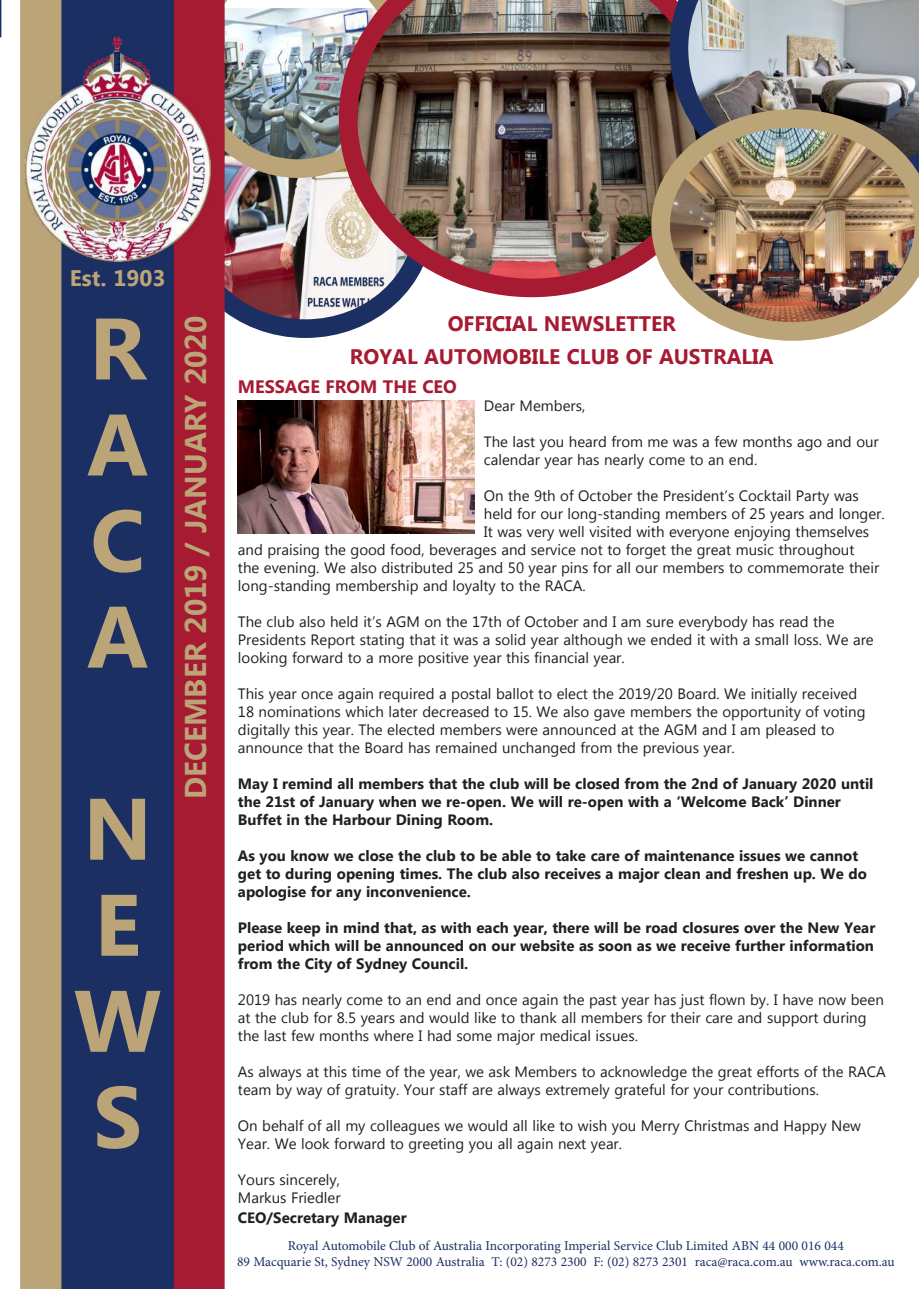
<style>
.page{position:relative;width:919px;height:1289px;background:#fff}
.page>*{position:absolute;margin:0;border:0;box-sizing:border-box;transform-origin:0 0}
.t1{font:700 87px/96px "Myanmar Text";color:#bba477;text-align:justify}
.t2{font:700 30px "Myanmar Text";color:#bba477}
.t3{font:700 22.5px "Myanmar Text";color:#bba477}
.t4{font:700 21px/33px "Myanmar Text";color:#a61a32;text-align:center}
.t5{font:700 18px "Myanmar Text";color:#a61a32}
.t6{font:15px/18px "Myanmar Text";color:#231f20}
.t7{font:700 15px/18px "Myanmar Text";color:#231f20}
.t8{font:13.5px/16.2px "Minion Pro";color:#1b2f62;text-align:center}
</style>
<div class="page">
<img style="left:225px;top:178px;width:178px;height:150px">
<div style="left:178px;top:105px;width:255px;height:233px;border:19px solid #1b2f62;border-radius:50%"></div>
<img style="left:225px;top:0;width:114px;height:178px">
<div style="left:174px;top:0;width:51px;height:1288px;background:#a61a32"></div>
<div style="left:20px;top:0;width:41px;height:1288px;background:#bba477"></div>
<div style="left:61px;top:0;width:113px;height:1288px;background:#1b2f62"></div>
<img style="left:339px;top:0;width:330px;height:297px">
<img style="left:669px;top:0;width:249px;height:109px">
<img style="left:651px;top:109px;width:267px;height:232px">
<svg style="left:0;top:0;width:1px;height:37px"></svg>
<img style="left:26px;top:37px;width:184px;height:224px">
<img style="left:238px;top:400px;width:236px;height:133px">
<h3 class="t3" style="left:70px;top:265px;width:97px">Est. 1903</h3>
<h1 class="t1" style="left:87px;top:301px;width:63px">R A C A</h1>
<h1 class="t1" style="left:74px;top:781px;width:89px;text-align:left">N<br>E<br>W<br>S</h1>
<h2 class="t2" style="left:178px;top:799px;width:484px;rotate:-90deg">DECEMBER 2019 / JANUARY 2020</h2>
<h3 class="t4" style="left:350px;top:307px;width:425px">OFFICIAL NEWSLETTER<br>ROYAL AUTOMOBILE CLUB OF AUSTRALIA</h3>
<p class="t5" style="left:238px;top:376px;width:220px">MESSAGE FROM THE CEO</p>
<p class="t6" style="left:484px;top:396px;width:103px">Dear Members,</p>
<p class="t6" style="left:484px;top:432px;width:396px">The last you heard from me was a few months ago and our calendar year has nearly come to an end.</p>
<p class="t6" style="left:484px;top:486px;width:376px">On the 9th of October the President’s Cocktail Party was</p>
<p class="t6" style="left:484px;top:504px;width:402px">held for our long-standing members of 25 years and longer.</p>
<p class="t6" style="left:484px;top:522px;width:387px">It was very well visited with everyone enjoying themselves</p>
<p class="t6" style="left:238px;top:540px;width:618px">and praising the good food, beverages and service not to forget the great music throughout</p>
<p class="t6" style="left:238px;top:558px;width:642px">the evening. We also distributed 25 and 50 year pins for all our members to commemorate their</p>
<p class="t6" style="left:238px;top:576px;width:349px">long-standing membership and loyalty to the RACA.</p>
<p class="t6" style="left:238px;top:612px;width:637px">The club also held it’s AGM on the 17th of October and I am sure everybody has read the<br>Presidents Report stating that it was a solid year although we ended it with a small loss. We are looking forward to a more positive year this financial year.</p>
<p class="t6" style="left:238px;top:684px;width:629px">This year once again required a postal ballot to elect the 2019/20 Board. We initially received 18 nominations which later decreased to 15. We also gave members the opportunity of voting digitally this year. The elected members were announced at the AGM and I am pleased to announce that the Board has remained unchanged from the previous year.</p>
<p class="t7" style="left:238px;top:774px;width:637px">May I remind all members that the club will be closed from the 2nd of January 2020 until the 21st of January when we re-open. We will re-open with a ‘Welcome Back’ Dinner<br>Buffet in the Harbour Dining Room.</p>
<p class="t7" style="left:238px;top:846px;width:630px">As you know we close the club to be able to take care of maintenance issues we cannot get to during opening times. The club also receives a major clean and freshen up. We do apologise for any inconvenience.</p>
<p class="t7" style="left:238px;top:918px;width:638px;text-align:justify">Please keep in mind that, as with each year, there will be road closures over the New Year period which will be announced on our website as soon as we receive further information from the City of Sydney Council.</p>
<p class="t6" style="left:238px;top:990px;width:647px">2019 has nearly come to an end and once again the past year has just flown by. I have now been at the club for 8.5 years and would like to thank all members for their care and support during the last few months where I had some major medical issues.</p>
<p class="t6" style="left:238px;top:1062px;width:649px">As always at this time of the year, we ask Members to acknowledge the great efforts of the RACA team by way of gratuity. Your staff are always extremely grateful for your contributions.</p>
<p class="t6" style="left:238px;top:1116px;width:624px">On behalf of all my colleagues we would all like to wish you Merry Christmas and Happy New<br>Year. We look forward to greeting you all again next year.</p>
<p class="t6" style="left:238px;top:1170px;width:104px">Yours sincerely,<br>Markus Friedler</p>
<p class="t7" style="left:238px;top:1208px;width:170px">CEO/Secretary Manager</p>
<p class="t8" style="left:237px;top:1237px;width:659px">Royal Automobile Club of Australia Incorporating Imperial Service Club Limited ABN 44 000 016 044<br>89 Macquarie St, Sydney NSW 2000 Australia T: (02) 8273 2300 F: (02) 8273 2301 raca@raca.com.au www.raca.com.au</p>
</div>
